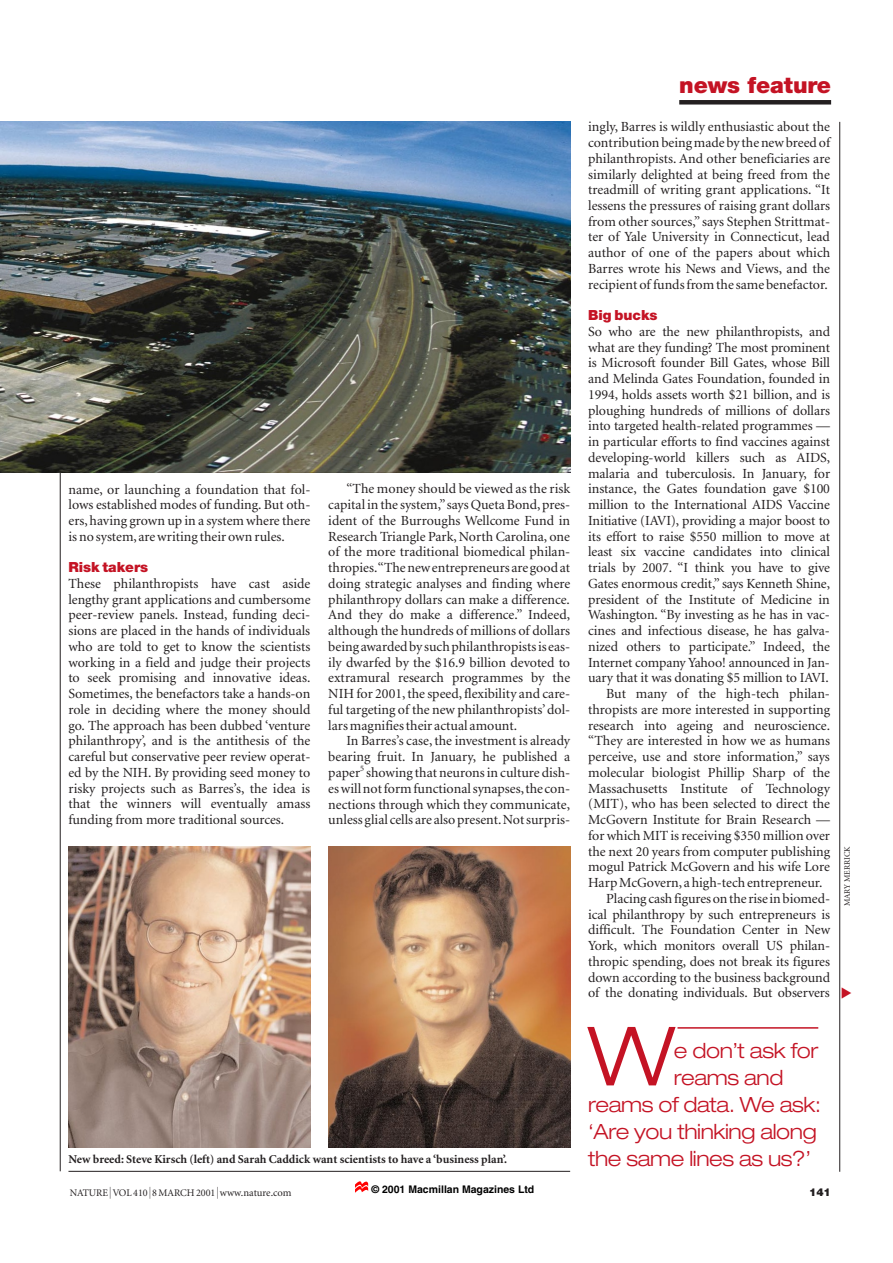
<style>
.page{position:relative;width:893px;height:1263px;background:#fff}
.page>*{position:absolute;margin:0;border:0;box-sizing:border-box;transform-origin:0 0}
.t1{font:300 expanded 81.9px "Helvetica Neue";color:#c41324}
.t2{font:900 22.5px "Helvetica Neue";letter-spacing:-.005em;color:#c41324}
.t3{font:300 expanded 21px "Helvetica Neue";letter-spacing:-.02em;color:#c41324}
.t4{font:13.95px/15.8px "Minion";letter-spacing:-.005em;color:#231f20;text-align:justify}
.t5{font:900 13.95px "Helvetica Neue";color:#c41324}
.t6{font:700 12px "Minion";color:#231f20}
.t7{font:900 10.8px "Helvetica Neue";color:#231f20}
.t8{font:700 10.5px "Helvetica";color:#000}
.t9{font:10.2px "Minion";color:#231f20}
.t10{font:8.25px "Minion";color:#231f20}
.s1{font-family:"Unica SB";font-weight:300;font-size:12px}
.s2{font-size:10.5px}
</style>
<div class="page">
<hr style="left:60px;top:122px;width:1px;height:1049px;background:#231f20">
<hr style="left:839px;top:122px;width:1px;height:1050px;background:#231f20">
<div style="left:679px;top:100px;width:152px;height:5px;background:#231f20"></div>
<img style="left:68px;top:846px;width:242px;height:301px">
<img style="left:0;top:122px;width:570px;height:350px">
<hr style="left:68px;top:1171px;width:502px;height:1px;background:#231f20">
<img style="left:328px;top:846px;width:242px;height:301px">
<hr style="left:677px;top:1027px;width:141px;height:2px;background:#c41324">
<svg style="left:355px;top:1181px;width:13px;height:12px"></svg>
<p class="t4" style="left:68px;top:482px;width:243px">name, or launching a foundation that fol&shy;lows established modes of funding. But oth&shy;ers, having grown up in a system where there is no system,are writing their own rules.</p>
<p class="t5" style="left:68px;top:562px;width:81px">Risk takers</p>
<p class="t4" style="left:68px;top:577px;width:243px">These philanthropists have cast aside lengthy grant applications and cumbersome peer-review panels. Instead, funding deci&shy;sions are placed in the hands of individuals who are told to get to know the scientists working in a field and judge their projects to seek promising and innovative ideas.<br>Sometimes, the benefactors take a hands-on role in deciding where the money should go. The approach has been dubbed ‘venture philanthropy’, and is the antithesis of the careful but conservative peer review operat&shy;ed by the NIH. By providing seed money to risky projects such as Barres’s, the idea is that the winners will eventually amass funding from more traditional sources.</p>
<p class="t4" style="left:328px;top:482px;width:243px;text-indent:18px">“The money should be viewed as the risk capital in the system,”says Queta Bond,pres&shy;ident of the Burroughs Wellcome Fund in Research Triangle Park, North Carolina, one of the more traditional biomedical philan&shy;thropies.“The new entrepreneurs are good at doing strategic analyses and finding where philanthropy dollars can make a difference.<br>And they do make a difference.” Indeed, although the hundreds of millions of dollars being awarded by such philanthropists is eas&shy;ily dwarfed by the $16.9 billion devoted to extramural research programmes by the NIH for 2001, the speed, flexibility and care&shy;ful targeting of the new philanthropists’ dol&shy;lars magnifies their actual amount.</p>
<p class="t4" style="left:328px;top:734px;width:243px;text-indent:18px">In Barres’s case, the investment is already bearing fruit. In January, he published a paper<sup>5</sup> showing that neurons in culture dish&shy;es will not form functional synapses,the con&shy;nections through which they communicate, unless glial cells are also present.Not surpris-</p>
<p class="t6" style="left:68px;top:1154px;width:440px">New breed: Steve Kirsch (left) and Sarah Caddick want scientists to have a ‘business plan’.</p>
<h2 class="t2" style="left:679px;top:77px;width:153px">news feature</h2>
<p class="t4" style="left:588px;top:120px;width:243px">ingly, Barres is wildly enthusiastic about the contribution being made by the new breed of philanthropists. And other beneficiaries are similarly delighted at being freed from the treadmill of writing grant applications. “It lessens the pressures of raising grant dollars from other sources,” says Stephen Strittmat&shy;ter of Yale University in Connecticut, lead author of one of the papers about which Barres wrote his News and Views, and the recipient of funds from the same benefactor.</p>
<p class="t5" style="left:588px;top:310px;width:71px">Big bucks</p>
<p class="t4" style="left:588px;top:325px;width:243px">So who are the new philanthropists, and</p>
<p class="t4" style="left:588px;top:341px;width:243px">what are they funding? The most prominent</p>
<p class="t4" style="left:588px;top:356px;width:243px">is Microsoft founder Bill Gates, whose Bill</p>
<p class="t4" style="left:588px;top:372px;width:243px">and Melinda Gates Foundation, founded in</p>
<p class="t4" style="left:588px;top:388px;width:243px">1994, holds assets worth $21 billion, and is</p>
<p class="t4" style="left:588px;top:404px;width:243px">ploughing hundreds of millions of dollars</p>
<p class="t4" style="left:588px;top:419px;width:243px">into targeted health-related programmes —</p>
<p class="t4" style="left:588px;top:435px;width:243px">in particular efforts to find vaccines against</p>
<p class="t4" style="left:588px;top:451px;width:243px">developing-world killers such as AIDS,</p>
<p class="t4" style="left:588px;top:467px;width:243px">malaria and tuberculosis. In January, for</p>
<p class="t4" style="left:588px;top:482px;width:243px">instance, the Gates foundation gave $100</p>
<p class="t4" style="left:588px;top:498px;width:243px">million to the International AIDS Vaccine</p>
<p class="t4" style="left:588px;top:514px;width:243px">Initiative (IAVI), providing a major boost to</p>
<p class="t4" style="left:588px;top:530px;width:243px">its effort to raise $550 million to move at</p>
<p class="t4" style="left:588px;top:545px;width:243px">least six vaccine candidates into clinical</p>
<p class="t4" style="left:588px;top:561px;width:243px">trials by 2007. “I think you have to give</p>
<p class="t4" style="left:588px;top:577px;width:243px">Gates enormous credit,” says Kenneth Shine,</p>
<p class="t4" style="left:588px;top:593px;width:243px">president of the Institute of Medicine in</p>
<p class="t4" style="left:588px;top:608px;width:243px">Washington. “By investing as he has in vac-</p>
<p class="t4" style="left:588px;top:624px;width:243px">cines and infectious disease, he has galva-</p>
<p class="t4" style="left:588px;top:640px;width:243px">nized others to participate.” Indeed, the</p>
<p class="t4" style="left:588px;top:656px;width:243px">Internet company Yahoo! announced in Jan-</p>
<p class="t4" style="left:588px;top:671px;width:242px">uary that it was donating $5 million to IAVI.</p>
<p class="t4" style="left:606px;top:687px;width:225px">But many of the high-tech philan-</p>
<p class="t4" style="left:588px;top:703px;width:243px">thropists are more interested in supporting</p>
<p class="t4" style="left:588px;top:719px;width:243px">research into ageing and neuroscience.</p>
<p class="t4" style="left:588px;top:734px;width:243px">“They are interested in how we as humans</p>
<p class="t4" style="left:588px;top:750px;width:243px">perceive, use and store information,” says</p>
<p class="t4" style="left:588px;top:766px;width:243px">molecular biologist Phillip Sharp of the</p>
<p class="t4" style="left:588px;top:782px;width:243px">Massachusetts Institute of Technology</p>
<p class="t4" style="left:588px;top:797px;width:243px">(MIT), who has been selected to direct the</p>
<p class="t4" style="left:588px;top:813px;width:243px">McGovern Institute for Brain Research —</p>
<p class="t4" style="left:588px;top:829px;width:243px">for which MIT is receiving $350 million over</p>
<p class="t4" style="left:588px;top:845px;width:243px">the next 20 years from computer publishing</p>
<p class="t4" style="left:588px;top:860px;width:243px">mogul Patrick McGovern and his wife Lore</p>
<p class="t4" style="left:588px;top:876px;width:236px">Harp McGovern,a high-tech entrepreneur.</p>
<p class="t4" style="left:606px;top:892px;width:225px">Placing cash figures on the rise in biomed-</p>
<p class="t4" style="left:588px;top:908px;width:243px">ical philanthropy by such entrepreneurs is</p>
<p class="t4" style="left:588px;top:923px;width:243px">difficult. The Foundation Center in New</p>
<p class="t4" style="left:588px;top:939px;width:243px">York, which monitors overall US philan-</p>
<p class="t4" style="left:588px;top:955px;width:243px">thropic spending, does not break its figures</p>
<p class="t4" style="left:588px;top:971px;width:243px">down according to the business background</p>
<p class="t4" style="left:588px;top:986px;width:243px">of the donating individuals. But observers</p>
<h1 class="t1" style="left:588px;top:1026px;width:88px">W</h1>
<h3 class="t3" style="left:674px;top:1043px;width:146px">e don’t ask for</h3>
<h3 class="t3" style="left:674px;top:1070px;width:111px">reams and</h3>
<h3 class="t3" style="left:588px;top:1097px;width:234px">reams of data. We ask:</h3>
<h3 class="t3" style="left:588px;top:1124px;width:230px">‘Are you thinking along</h3>
<h3 class="t3" style="left:588px;top:1151px;width:224px">the same lines as us?’</h3>
<p class="t8" style="left:371px;top:1185px;width:164px">© 2001 Macmillan Magazines Ltd</p>
<p class="t9" style="left:70px;top:1188px;width:223px">NATURE<span class="s1">|</span> VOL 410 <span class="s1">|</span> 8 MARCH 2001 <span class="s1">|</span> <span class="s2">www.nature.com</span></p>
<p class="t7" style="left:809px;top:1188px;width:23px">141</p>
<p class="t10" style="left:843px;top:906px;width:62px;rotate:-90deg">MARY MERRICK</p>
</div>
